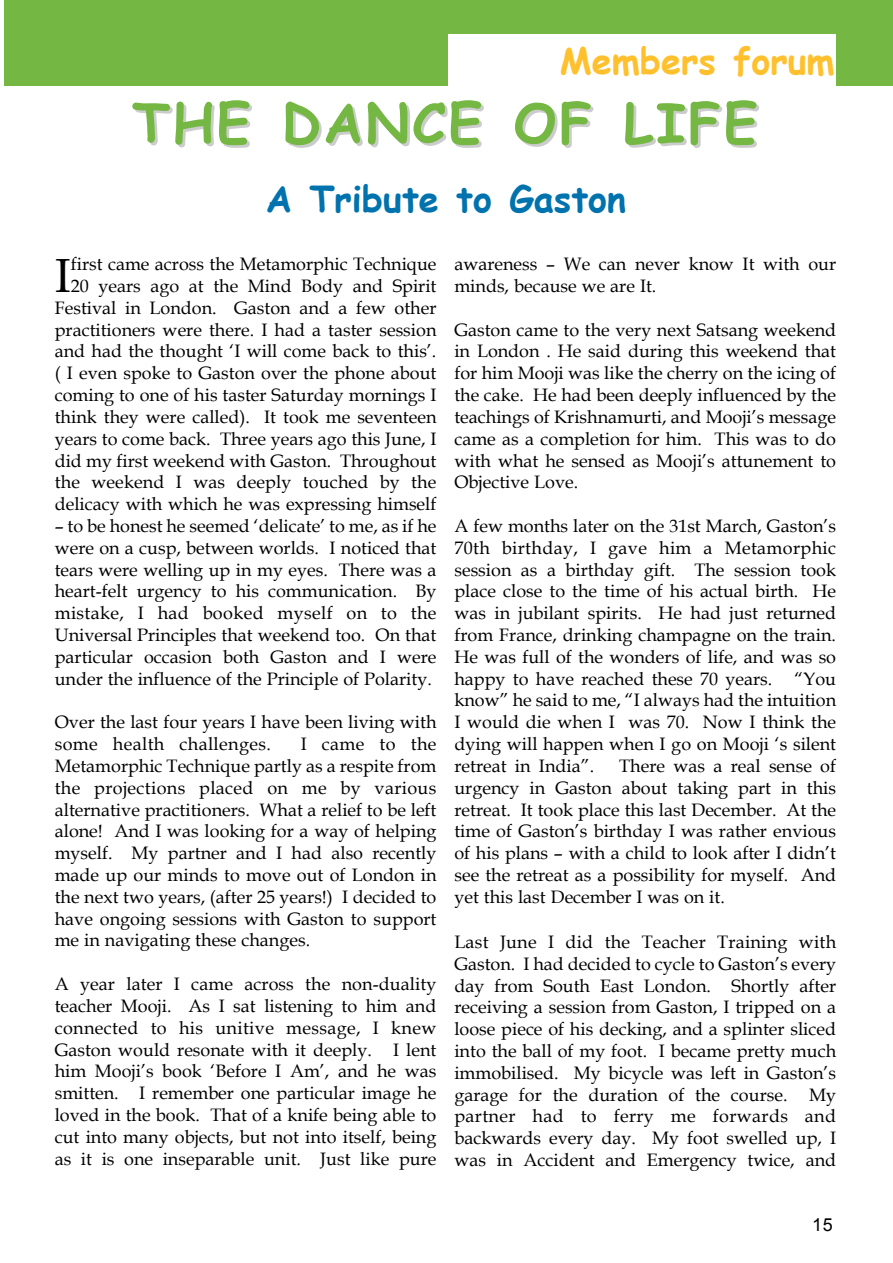
<style>
.page{position:relative;width:893px;height:1263px;background:#fff}
.page>*{position:absolute;margin:0;border:0;box-sizing:border-box;transform-origin:0 0}
.t1{font:700 54px "Comic Sans MS";letter-spacing:.05em;color:#74b742}
.t2{font:48px "Book Antiqua";color:#000}
.t3{font:700 36px "Comic Sans MS";color:#0072ae}
.t4{font:700 36px "Comic Sans MS";color:#ffc02d}
.t5{font:18px/21.8px "Book Antiqua";color:#000;text-align:justify}
.t6{font:18px "Arial";color:#000}
</style>
<div class="page">
<div style="left:4px;top:0;width:889px;height:85px;background:#74b742"></div>
<div style="left:448px;top:34px;width:388px;height:51px;background:#fff"></div>
<h3 class="t4" style="left:560px;top:34px;width:276px">Members forum</h3>
<h1 class="t1" style="left:132px;top:83px;width:627px">THE DANCE OF LIFE</h1>
<h3 class="t3" style="left:266px;top:172px;width:362px">A Tribute to Gaston</h3>
<p class="t5" style="left:55px;top:254px;width:383px;text-align:right">first came across the Metamorphic Technique 20 years ago at the Mind Body and Spirit Festival in London. Gaston and a few other practitioners were there. I had a taster session and had the thought ‘I will come back to this’. ( I even spoke to Gaston over the phone about coming to one of his taster Saturday mornings I think they were called). It took me seventeen years to come back. Three years ago this June, I did my first weekend with Gaston. Throughout the weekend I was deeply touched by the delicacy with which he was expressing himself</p>
<p class="t5" style="left:55px;top:515px;width:383px">– to be honest he seemed ‘delicate’ to me, as if he were on a cusp, between worlds. I noticed that tears were welling up in my eyes. There was a heart-felt urgency to his communication. By mistake, I had booked myself on to the Universal Principles that weekend too. On that particular occasion both Gaston and I were under the influence of the Principle of Polarity.</p>
<p class="t5" style="left:55px;top:712px;width:383px">Over the last four years I have been living with some health challenges.</p>
<h2 class="t2" style="left:55px;top:248px;width:18px">I</h2>
<p class="t5" style="left:55px;top:733px;width:383px;text-indent:246px">I came to the Metamorphic Technique partly as a respite from the projections placed on me by various alternative practitioners. What a relief to be left alone! And I was looking for a way of helping myself. My partner and I had also recently made up our minds to move out of London in the next two years, (after 25 years!) I decided to have ongoing sessions with Gaston to support me in navigating these changes.</p>
<p class="t5" style="left:55px;top:973px;width:383px">A year later I came across the non-duality teacher Mooji. As I sat listening to him and connected to his unitive message, I knew Gaston would resonate with it deeply. I lent him Mooji’s book ‘Before I Am’, and he was smitten. I remember one particular image he loved in the book. That of a knife being able to cut into many objects, but not into itself, being as it is one inseparable unit. Just like pure</p>
<p class="t5" style="left:454px;top:254px;width:383px">awareness – We can never know It with our minds, because we are It.</p>
<p class="t5" style="left:454px;top:319px;width:383px">Gaston came to the very next Satsang weekend in London . He said during this weekend that for him Mooji was like the cherry on the icing of the cake. He had been deeply influenced by the teachings of Krishnamurti, and Mooji’s message came as a completion for him. This was to do with what he sensed as Mooji’s attunement to Objective Love.</p>
<p class="t5" style="left:454px;top:515px;width:383px">A few months later on the 31st March, Gaston’s 70th birthday, I gave him a Metamorphic session as a birthday gift. The session took place close to the time of his actual birth. He was in jubilant spirits. He had just returned from France, drinking champagne on the train.<br>He was full of the wonders of life, and was so happy to have reached these 70 years. “You know” he said to me, “I always had the intuition I would die when I was 70. Now I think the dying will happen when I go on Mooji ‘s silent retreat in India”.</p>
<p class="t5" style="left:454px;top:755px;width:383px;text-indent:165px">There was a real sense of urgency in Gaston about taking part in this retreat. It took place this last December. At the time of Gaston’s birthday I was rather envious of his plans – with a child to look after I didn’t see the retreat as a possibility for myself. And yet this last December I was on it.</p>
<p class="t5" style="left:454px;top:931px;width:383px">Last June I did the Teacher Training with Gaston. I had decided to cycle to Gaston’s every day from South East London. Shortly after receiving a session from Gaston, I tripped on a loose piece of his decking, and a splinter sliced into the ball of my foot. I became pretty much immobilised. My bicycle was left in Gaston’s garage for the duration of the course. My partner had to ferry me forwards and backwards every day. My foot swelled up, I was in Accident and Emergency twice, and</p>
<p class="t6" style="left:812px;top:1215px;width:22px">15</p>
</div>
